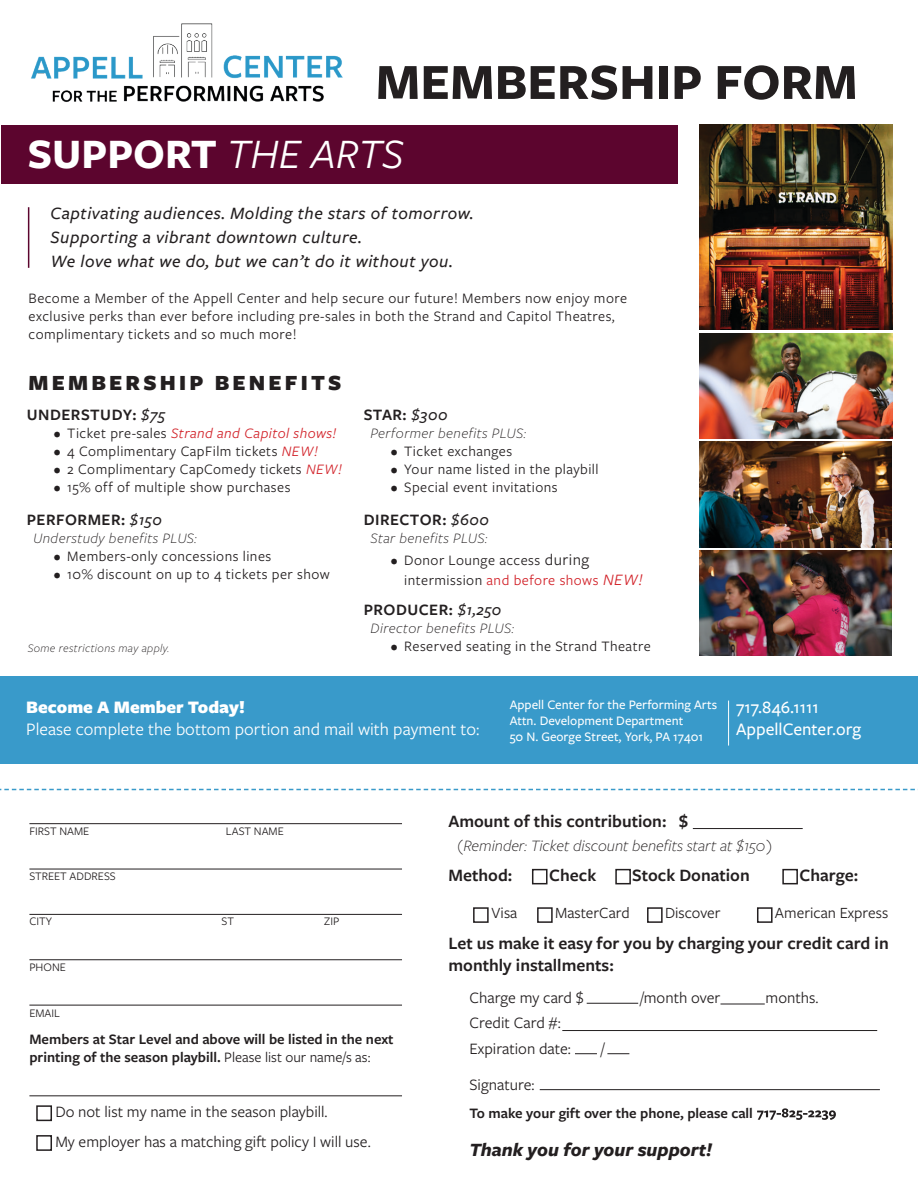
<style>
.page{position:relative;width:918px;height:1188px;background:#fff}
.page>*{position:absolute;margin:0;border:0;box-sizing:border-box;transform-origin:0 0}
.t1{font:700 52.5px "Freight Sans Pro";color:#231f20}
.t2{font:700 43.5px "Freight Sans Pro";color:#fff}
.t3{font:900 22.5px "Freight Sans Pro";letter-spacing:.14em;color:#231f20}
.t4{font:italic 700 19.5px "Freight Sans Pro";color:#231f20}
.t5{font:18.15px/21.9px "Freight Sans Pro";color:#fff}
.t6{font:500 18.15px/21.9px "Freight Sans Pro";color:#fff}
.t7{font:600 18px/21.6px "Freight Sans Pro";color:#231f20}
.t8{font:italic 500 18px/24px "Freight Sans Pro";letter-spacing:.03em;color:#231f20}
.t9{font:16.5px/30px "Freight Sans Pro";color:#231f20}
.t10{font:600 16.5px "Freight Sans Pro";letter-spacing:.03em;color:#231f20}
.t11{font:italic 300 16.5px "Freight Sans Pro";color:#231f20}
.t12{font:16.2px "Freight Sans Pro";color:#231f20}
.t13{font:15px/18px "Freight Sans Pro";letter-spacing:.03em;color:#231f20}
.t14{font:600 15px/18px "Freight Sans Pro";color:#231f20}
.t15{font:italic 300 15px "Freight Sans Pro";letter-spacing:.03em;color:#231f20}
.t16{font:italic 15px "Freight Sans Pro";letter-spacing:.03em;color:#d2232a}
.t17{font:500 13.5px/16.2px "Freight Sans Pro";color:#fff}
.t18{font:12px "Freight Sans Pro";color:#231f20}
.t19{font:italic 300 12px "Freight Sans Pro";letter-spacing:.03em;color:#231f20}
.s1{font-weight:400;font-style:italic}
.s2{font-weight:500;font-style:italic}
.s3{font-style:normal;color:#231f20}
.s4{font-style:italic;color:#d2232a}
.s5{font-size:16.5px}
.s6{color:#d2232a}
.s7{font-style:italic;font-size:16.5px;color:#d2232a}
.s8{font-weight:900}
.s9{font-weight:400}
</style>
<div class="page">
<div style="left:1px;top:125px;width:676px;height:58px;background:#5c052e"></div>
<img style="left:31px;top:23px;width:312px;height:79px">
<svg style="left:1px;top:789px;width:917px;height:1px"></svg>
<div style="left:1px;top:677px;width:917px;height:87px;background:#399aca"></div>
<hr style="left:728px;top:701px;width:1px;height:45px;background:#fff">
<hr style="left:29px;top:823px;width:373px;height:1px;background:#231f20">
<hr style="left:29px;top:869px;width:373px;height:1px;background:#231f20">
<hr style="left:29px;top:914px;width:373px;height:1px;background:#231f20">
<hr style="left:29px;top:959px;width:373px;height:1px;background:#231f20">
<hr style="left:29px;top:1005px;width:373px;height:1px;background:#231f20">
<hr style="left:29px;top:1095px;width:373px;height:1px;background:#231f20">
<div style="left:36px;top:1105px;width:16px;height:16px;border:2px solid #231f20"></div>
<div style="left:36px;top:1135px;width:16px;height:16px;border:2px solid #231f20"></div>
<div style="left:473px;top:907px;width:16px;height:16px;border:2px solid #231f20"></div>
<div style="left:537px;top:907px;width:16px;height:16px;border:2px solid #231f20"></div>
<div style="left:647px;top:907px;width:16px;height:16px;border:2px solid #231f20"></div>
<div style="left:757px;top:907px;width:16px;height:16px;border:2px solid #231f20"></div>
<div style="left:532px;top:869px;width:16px;height:15px;border:2px solid #231f20"></div>
<div style="left:615px;top:869px;width:16px;height:15px;border:2px solid #231f20"></div>
<div style="left:782px;top:869px;width:16px;height:15px;border:2px solid #231f20"></div>
<hr style="left:587px;top:1003px;width:51px;height:1px;background:#231f20">
<hr style="left:721px;top:1004px;width:44px;height:1px;background:#231f20">
<hr style="left:562px;top:1030px;width:315px;height:1px;background:#231f20">
<svg style="left:575px;top:1053px;width:22px;height:1px"></svg>
<svg style="left:607px;top:1053px;width:22px;height:1px"></svg>
<hr style="left:540px;top:1089px;width:340px;height:1px;background:#231f20">
<hr style="left:693px;top:828px;width:110px;height:1px;background:#231f20">
<img style="left:699px;top:125px;width:193px;height:205px">
<img style="left:699px;top:334px;width:193px;height:105px">
<img style="left:699px;top:442px;width:193px;height:105px">
<img style="left:699px;top:550px;width:193px;height:106px">
<hr style="left:28px;top:207px;width:1px;height:61px;background:#5c052e">
<svg style="left:757px;top:1108px;width:79px;height:12px"></svg>
<p class="t1" style="left:376px;top:46px;width:484px">MEMBERSHIP FORM</p>
<p class="t2" style="left:28px;top:124px;width:377px">SUPPORT <span class="s1">THE ARTS</span></p>
<p class="t8" style="left:51px;top:201px;width:425px">Captivating audiences. Molding the stars of tomorrow.<br>Supporting a vibrant downtown culture.<br>We love what we do, but we can’t do it without you.</p>
<p class="t13" style="left:29px;top:288px;width:600px">Become a Member of the Appell Center and help secure our future! Members now enjoy more exclusive perks than ever before including pre-sales in both the Strand and Capitol Theatres, complimentary tickets and so much more!</p>
<p class="t3" style="left:29px;top:367px;width:314px">MEMBERSHIP BENEFITS</p>
<p class="t10" style="left:27px;top:403px;width:140px">UNDERSTUDY: <span class="s2">$75</span></p>
<p class="t16" style="left:54px;top:423px;width:284px"><span class="s3">• Ticket pre-sales</span> Strand and Capitol shows!</p>
<p class="t13" style="left:54px;top:441px;width:266px">• 4 Complimentary CapFilm tickets <span class="s4">NEW!</span></p>
<p class="t13" style="left:54px;top:459px;width:290px">• 2 Complimentary CapComedy tickets <span class="s4">NEW!</span></p>
<p class="t13" style="left:54px;top:477px;width:238px">• 15% off of multiple show purchases</p>
<p class="t10" style="left:27px;top:508px;width:137px">PERFORMER: <span class="s2">$150</span></p>
<p class="t15" style="left:34px;top:528px;width:165px">Understudy benefits PLUS:</p>
<p class="t13" style="left:54px;top:546px;width:219px">• Members-only concessions lines</p>
<p class="t13" style="left:54px;top:564px;width:277px">• 10% discount on up to 4 tickets per show</p>
<p class="t10" style="left:364px;top:403px;width:86px">STAR: <span class="s2">$300</span></p>
<p class="t15" style="left:371px;top:423px;width:157px">Performer benefits PLUS:</p>
<p class="t13" style="left:391px;top:441px;width:123px">• Ticket exchanges</p>
<p class="t13" style="left:391px;top:459px;width:209px">• Your name listed in the playbill</p>
<p class="t13" style="left:391px;top:477px;width:168px">• Special event invitations</p>
<p class="t10" style="left:364px;top:508px;width:127px">DIRECTOR: <span class="s2">$600</span></p>
<p class="t15" style="left:371px;top:528px;width:118px">Star benefits PLUS:</p>
<p class="t13" style="left:404px;top:550px;width:240px;line-height:19.8px;text-indent:-14px">• Donor Lounge access <span class="s5">during </span>intermission <span class="s6">and before shows</span> <span class="s7">NEW!</span></p>
<p class="t10" style="left:364px;top:598px;width:139px">PRODUCER: <span class="s2">$1,250</span></p>
<p class="t15" style="left:371px;top:618px;width:145px">Director benefits PLUS:</p>
<p class="t19" style="left:28px;top:640px;width:143px">Some restrictions may apply.</p>
<p class="t13" style="left:391px;top:636px;width:261px">• Reserved seating in the Strand Theatre</p>
<p class="t5" style="left:26px;top:695px;width:455px"><span class="s8">Become A Member Today!<br></span>Please complete the bottom portion and mail with payment to:</p>
<p class="t17" style="left:510px;top:696px;width:209px">Appell Center for the Performing Arts<br>Attn. Development Department<br>50 N. George Street, York, PA 17401</p>
<p class="t6" style="left:736px;top:696px;width:127px">717.846.1111<br>AppellCenter.org</p>
<p class="t18" style="left:29px;top:823px;width:61px">FIRST NAME</p>
<p class="t18" style="left:226px;top:823px;width:59px">LAST NAME</p>
<p class="t18" style="left:29px;top:868px;width:88px">STREET ADDRESS</p>
<p class="t18" style="left:29px;top:913px;width:24px">CITY</p>
<p class="t18" style="left:222px;top:913px;width:14px">ST</p>
<p class="t18" style="left:324px;top:913px;width:17px">ZIP</p>
<p class="t18" style="left:29px;top:959px;width:38px">PHONE</p>
<p class="t18" style="left:29px;top:1005px;width:32px">EMAIL</p>
<p class="t14" style="left:29px;top:1030px;width:366px">Members at Star Level and above will be listed in the next printing of the season playbill. <span class="s9">Please list our name/s as:</span></p>
<p class="t9" style="left:55px;top:1096px;width:317px">Do not list my name in the season playbill.<br>My employer has a matching gift policy I will use.</p>
<p class="t7" style="left:448px;top:810px;width:242px">Amount of this contribution: $</p>
<p class="t11" style="left:457px;top:834px;width:317px">(Reminder: Ticket discount benefits start at $150)</p>
<p class="t7" style="left:448px;top:864px;width:65px">Method:</p>
<p class="t7" style="left:549px;top:864px;width:48px">Check</p>
<p class="t7" style="left:632px;top:864px;width:119px">Stock Donation</p>
<p class="t7" style="left:800px;top:864px;width:60px">Charge:</p>
<p class="t12" style="left:492px;top:902px;width:27px">Visa</p>
<p class="t12" style="left:555px;top:902px;width:76px">MasterCard</p>
<p class="t12" style="left:665px;top:902px;width:57px">Discover</p>
<p class="t12" style="left:775px;top:902px;width:115px">American Express</p>
<p class="t7" style="left:448px;top:932px;width:442px">Let us make it easy for you by charging your credit card in monthly installments:</p>
<p class="t9" style="left:470px;top:982px;width:116px">Charge my card $</p>
<p class="t9" style="left:640px;top:982px;width:82px">/month over</p>
<p class="t9" style="left:766px;top:982px;width:55px">months.</p>
<p class="t9" style="left:470px;top:1010px;width:103px;line-height:25.5px">Credit Card #:<br>Expiration date:</p>
<p class="t9" style="left:601px;top:1033px;width:5px">/</p>
<p class="t9" style="left:470px;top:1069px;width:67px">Signature:</p>
<p class="t14" style="left:470px;top:1104px;width:372px">To make your gift over the phone, please call 717-846-2239</p>
<p class="t4" style="left:470px;top:1137px;width:244px">Thank you for your support!</p>
</div>
